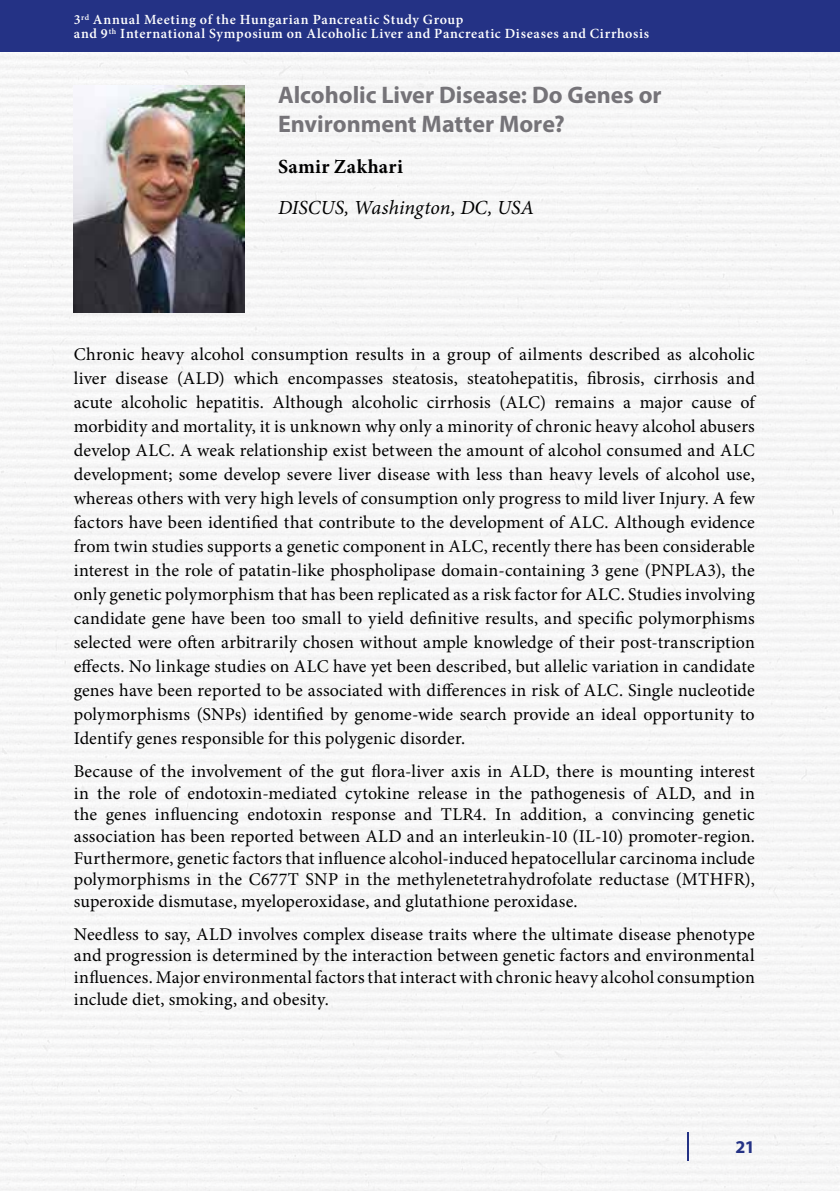
<style>
.page{position:relative;width:840px;height:1191px;background:#fff}
.page>*{position:absolute;margin:0;border:0;box-sizing:border-box;transform-origin:0 0}
.t1{font:700 24px/28.8px "Myriad Pro";color:#757378}
.t2{font:italic 20px "Minion Pro";color:#000}
.t3{font:700 20px "Minion Pro";letter-spacing:.015em;color:#000}
.t4{font:18px/24px "Minion Pro";letter-spacing:.005em;color:#000;text-align:justify}
.t5{font:700 18px "Myriad Pro";color:#243285}
.t6{font:600 14px/14px "Minion Pro";letter-spacing:.045em;color:#fff}
</style>
<div class="page">
<div style="left:0;top:0;width:839px;height:1191px;background:#f6f6f6"></div>
<div style="left:0;top:0;width:839px;height:51px;background:#243285"></div>
<svg style="left:687px;top:1132px;width:1px;height:28px"></svg>
<img style="left:74px;top:85px;width:170px;height:227px">
<p class="t6" style="left:74px;top:13px;width:576px">3<sup>rd</sup> Annual Meeting of the Hungarian Pancreatic Study Group<br>and 9<sup>th</sup> International Symposium on Alcoholic Liver and Pancreatic Diseases and Cirrhosis</p>
<h1 class="t1" style="left:278px;top:80px;width:385px">Alcoholic Liver Disease: Do Genes or<br>Environment Matter More?</h1>
<p class="t3" style="left:278px;top:152px;width:126px">Samir Zakhari</p>
<p class="t2" style="left:278px;top:194px;width:257px">DISCUS, Washington, DC, USA</p>
<p class="t4" style="left:74px;top:342px;width:682px">Chronic heavy alcohol consumption results in a group of ailments described as alcoholic liver disease (ALD) which encompasses steatosis, steatohepatitis, fibrosis, cirrhosis and acute alcoholic hepatitis. Although alcoholic cirrhosis (ALC) remains a major cause of morbidity and mortality, it is unknown why only a minority of chronic heavy alcohol abusers develop ALC. A weak relationship exist between the amount of alcohol consumed and ALC development; some develop severe liver disease with less than heavy levels of alcohol use, whereas others with very high levels of consumption only progress to mild liver Injury. A few factors have been identified that contribute to the development of ALC. Although evidence from twin studies supports a genetic component in ALC, recently there has been considerable interest in the role of patatin-like phospholipase domain-containing 3 gene (PNPLA3), the only genetic polymorphism that has been replicated as a risk factor for ALC. Studies involving candidate gene have been too small to yield definitive results, and specific polymorphisms selected were often arbitrarily chosen without ample knowledge of their post-transcription effects. No linkage studies on ALC have yet been described, but allelic variation in candidate genes have been reported to be associated with differences in risk of ALC. Single nucleotide polymorphisms (SNPs) identified by genome-wide search provide an ideal opportunity to Identify genes responsible for this polygenic disorder.</p>
<p class="t4" style="left:74px;top:760px;width:682px;line-height:21.6px">Because of the involvement of the gut flora-liver axis in ALD, there is mounting interest in the role of endotoxin-mediated cytokine release in the pathogenesis of ALD, and in the genes influencing endotoxin response and TLR4. In addition, a convincing genetic association has been reported between ALD and an interleukin-10 (IL-10) promoter-region.<br>Furthermore, genetic factors that influence alcohol-induced hepatocellular carcinoma include polymorphisms in the C677T SNP in the methylenetetrahydrofolate reductase (MTHFR), superoxide dismutase, myeloperoxidase, and glutathione peroxidase.</p>
<p class="t4" style="left:74px;top:923px;width:682px;line-height:21.6px">Needless to say, ALD involves complex disease traits where the ultimate disease phenotype and progression is determined by the interaction between genetic factors and environmental influences. Major environmental factors that interact with chronic heavy alcohol consumption include diet, smoking, and obesity.</p>
<p class="t5" style="left:735px;top:1135px;width:21px">21</p>
</div>
